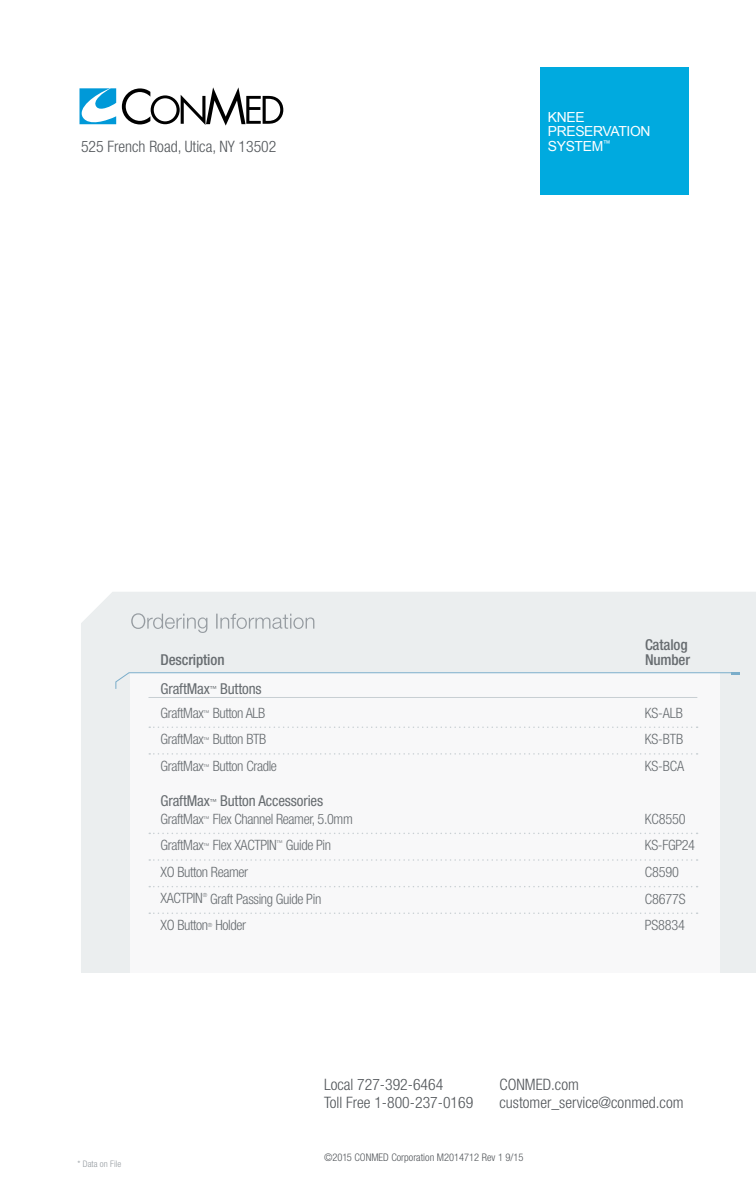
<style>
.page{position:relative;width:756px;height:1188px;background:#fff}
.page>*{position:absolute;margin:0;border:0;box-sizing:border-box;transform-origin:0 0}
.t1{font:300 condensed 15.75px/18px "Helvetica Neue LT Std";color:#52565a}
.t2{font:condensed 15px "Helvetica Neue LT Std";letter-spacing:-.01em;color:#676c70}
.t3{font:500 condensed 15px "Helvetica Neue LT Std";letter-spacing:-.01em;color:#676c70}
.t4{font:300 condensed 14.25px "Helvetica Neue LT Std";letter-spacing:-.025em;color:#676c70}
.t5{font:13.8px/14.5px "Arial";letter-spacing:-.025em;color:#fff}
.t6{font:300 condensed 10.5px "Helvetica Neue LT Std";color:#52565a}
.t7{font:300 condensed 9px "Helvetica Neue LT Std";letter-spacing:.005em;color:#969ca1}
.t8{font:300 condensed 5.7px "Helvetica Neue LT Std";color:#676c70}
</style>
<div class="page">
<div style="left:81px;top:592px;width:675px;height:381px;background:#ebeeef"></div>
<div style="left:130px;top:673px;width:590px;height:300px;background:#f8f8f9"></div>
<svg style="left:131px;top:613px;width:183px;height:20px;background:#dbdfe1"></svg>
<svg style="left:115px;top:672px;width:626px;height:18px"></svg>
<hr style="left:148px;top:697px;width:549px;height:1px;background:#c8cfd3">
<svg style="left:149px;top:727px;width:549px;height:1px"></svg>
<svg style="left:149px;top:753px;width:549px;height:2px"></svg>
<svg style="left:149px;top:833px;width:549px;height:1px"></svg>
<svg style="left:149px;top:859px;width:549px;height:2px"></svg>
<svg style="left:149px;top:886px;width:549px;height:1px"></svg>
<svg style="left:149px;top:913px;width:549px;height:1px"></svg>
<div style="left:540px;top:68px;width:148px;height:127px;background:#00aadf"></div>
<svg style="left:122px;top:87px;width:161px;height:39px"></svg>
<svg style="left:80px;top:88px;width:36px;height:37px"></svg>
<p class="t1" style="left:81px;top:138px;width:197px">525 French Road, Utica, NY 13502</p>
<p class="t5" style="left:548px;top:110px;width:104px">KNEE<br>PRESERVATION<br>SYSTEM<sup>™</sup></p>
<p class="t3" style="left:645px;top:636px;width:44px">Catalog</p>
<p class="t3" style="left:160px;top:651px;width:66px">Description</p>
<p class="t3" style="left:645px;top:651px;width:47px">Number</p>
<p class="t2" style="left:160px;top:680px;width:103px">GraftMax<sup>™</sup> Buttons</p>
<p class="t4" style="left:161px;top:704px;width:106px">GraftMax<sup>™</sup> Button ALB</p>
<p class="t4" style="left:645px;top:704px;width:39px">KS-ALB</p>
<p class="t4" style="left:160px;top:731px;width:107px">GraftMax<sup>™</sup> Button BTB</p>
<p class="t4" style="left:645px;top:731px;width:40px">KS-BTB</p>
<p class="t4" style="left:160px;top:758px;width:118px">GraftMax<sup>™</sup> Button Cradle</p>
<p class="t4" style="left:645px;top:758px;width:41px">KS-BCA</p>
<p class="t2" style="left:160px;top:792px;width:164px">GraftMax<sup>™</sup> Button Accessories</p>
<p class="t4" style="left:160px;top:810px;width:194px">GraftMax<sup>™</sup> Flex Channel Reamer, 5.0mm</p>
<p class="t4" style="left:645px;top:810px;width:42px">KC8550</p>
<p class="t4" style="left:160px;top:837px;width:172px">GraftMax<sup>™</sup> Flex XACTPIN<sup>™</sup> Guide Pin</p>
<p class="t4" style="left:645px;top:837px;width:52px">KS-FGP24</p>
<p class="t4" style="left:160px;top:864px;width:89px">XO Button Reamer</p>
<p class="t4" style="left:645px;top:864px;width:36px">C8590</p>
<p class="t4" style="left:160px;top:890px;width:44px">XACTPIN</p>
<p class="t8" style="left:203px;top:892px;width:6px">®</p>
<p class="t4" style="left:210px;top:890px;width:113px">Graft Passing Guide Pin</p>
<p class="t4" style="left:645px;top:890px;width:42px">C8677S</p>
<p class="t4" style="left:160px;top:917px;width:49px">XO Button</p>
<p class="t8" style="left:208px;top:922px;width:6px">®</p>
<p class="t4" style="left:215px;top:917px;width:32px">Holder</p>
<p class="t4" style="left:645px;top:917px;width:42px">PS8834</p>
<p class="t7" style="left:78px;top:1159px;width:45px">* Data on File</p>
<p class="t1" style="left:324px;top:1075px;width:151px">Local 727-392-6464<br>Toll Free 1-800-237-0169</p>
<p class="t1" style="left:500px;top:1075px;width:186px">CONMED.com customer_service@conmed.com</p>
<p class="t6" style="left:324px;top:1151px;width:201px">©2015 CONMED Corporation M2014712 Rev 1 9/15</p>
</div>
